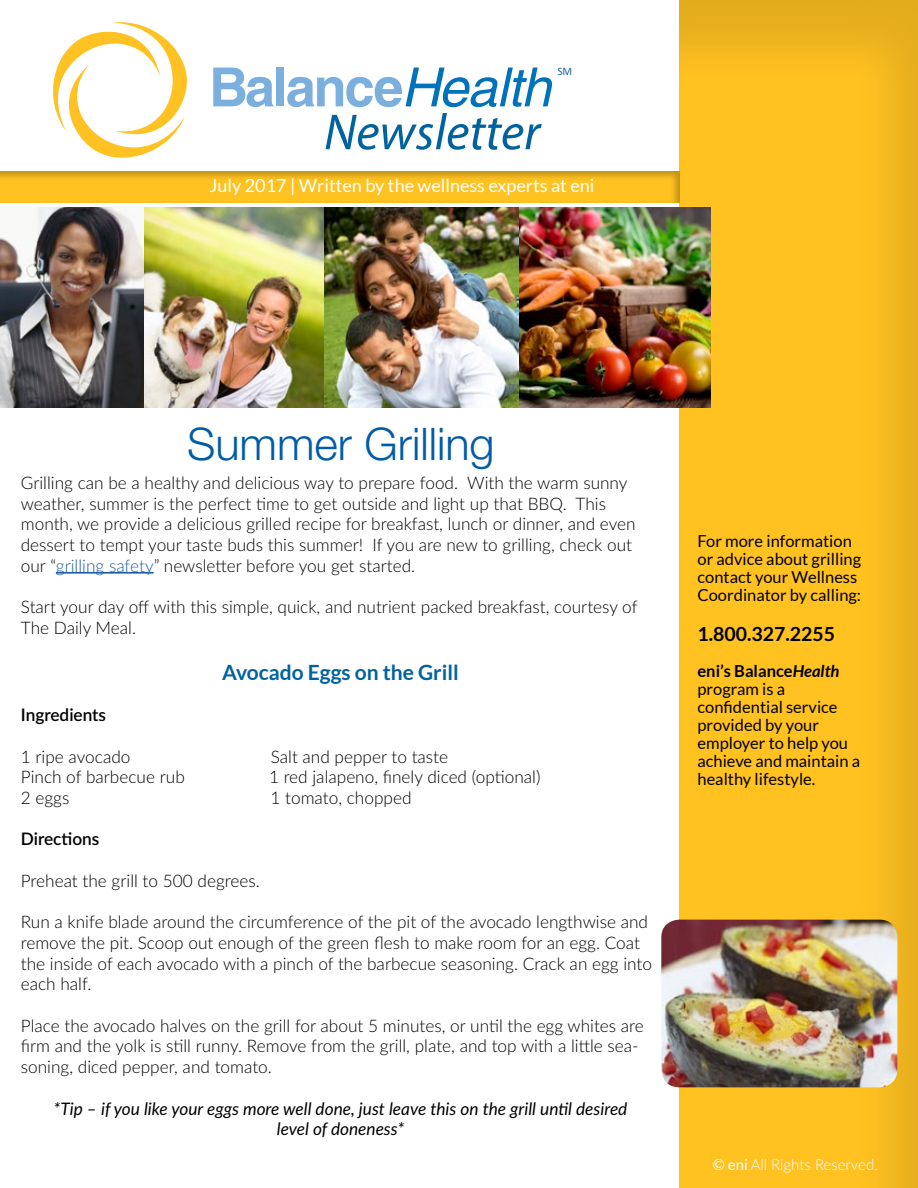
<style>
.page{position:relative;width:918px;height:1188px;background:#fff}
.page>*{position:absolute;margin:0;border:0;box-sizing:border-box;transform-origin:0 0}
.t1{font:italic 51px "Myriad Pro";color:#00629f}
.t2{font:300 45px "Helvetica Neue LT Std";color:#005ba8}
.t3{font:700 21px "Lato";color:#00629f}
.t4{font:700 19.5px "Lato";color:#000}
.t5{font:18px "Lato";color:#fff}
.t6{font:300 17.25px/20.7px "Lato";color:#000}
.t7{font:italic 17.25px/20.7px "Lato";color:#000;text-align:center}
.t8{font:600 17.25px "Lato";color:#000}
.t9{font:16.5px/18px "Lato";color:#000}
.t10{font:300 15px "Lato";color:#fff}
.t11{font:11.4px "Calibri";color:#2069a0}
.s1{color:#215e9e}
.s2{font-weight:700}
.s3{font-weight:700;font-style:italic}
.s4{font-weight:400}
</style>
<div class="page">
<div style="left:668px;top:0;width:250px;height:1188px;background:#000;opacity:.11"></div>
<div style="left:0;top:165px;width:681px;height:39px;background:#000;opacity:.24"></div>
<img style="left:0;top:207px;width:711px;height:201px">
<svg style="left:53px;top:22px;width:134px;height:136px"></svg>
<svg style="left:213px;top:68px;width:60px;height:39px"></svg>
<div style="left:277px;top:68px;width:7px;height:38px;background:#7bafde"></div>
<svg style="left:287px;top:68px;width:265px;height:39px"></svg>
<hr style="left:56px;top:572px;width:98px;height:2px;background:#215e9e">
<img style="left:661px;top:920px;width:236px;height:167px">
<h1 class="t1" style="left:324px;top:101px;width:218px">Newsletter</h1>
<p class="t11" style="left:557px;top:65px;width:16px">SM</p>
<p class="t5" style="left:210px;top:175px;width:387px">July 2017 | Written by the wellness experts at eni</p>
<h2 class="t2" style="left:187px;top:416px;width:309px">Summer Grilling</h2>
<p class="t6" style="left:21px;top:472px;width:616px">Grilling can be a healthy and delicious way to prepare food. With the warm sunny weather, summer is the perfect time to get outside and light up that BBQ. This month, we provide a delicious grilled recipe for breakfast, lunch or dinner, and even dessert to tempt your taste buds this summer! If you are new to grilling, check out our “<span class="s1">grilling safety</span>” newsletter before you get started.</p>
<p class="t6" style="left:21px;top:596px;width:618px">Start your day off with this simple, quick, and nutrient packed breakfast, courtesy of<br>The Daily Meal.</p>
<p class="t3" style="left:222px;top:660px;width:238px">Avocado Eggs on the Grill</p>
<p class="t8" style="left:21px;top:702px;width:87px">Ingredients</p>
<p class="t6" style="left:21px;top:746px;width:111px">1 ripe avocado</p>
<p class="t6" style="left:271px;top:746px;width:179px">Salt and pepper to taste</p>
<p class="t6" style="left:21px;top:766px;width:166px">Pinch of barbecue rub</p>
<p class="t6" style="left:269px;top:766px;width:273px">1 red jalapeno, finely diced (optional)</p>
<p class="t6" style="left:21px;top:787px;width:50px">2 eggs</p>
<p class="t6" style="left:270px;top:787px;width:143px">1 tomato, chopped</p>
<p class="t8" style="left:21px;top:827px;width:80px">Directions</p>
<p class="t6" style="left:21px;top:870px;width:240px">Preheat the grill to 500 degrees.</p>
<p class="t6" style="left:21px;top:911px;width:633px">Run a knife blade around the circumference of the pit of the avocado lengthwise and remove the pit. Scoop out enough of the green flesh to make room for an egg. Coat the inside of each avocado with a pinch of the barbecue seasoning. Crack an egg into each half.</p>
<p class="t6" style="left:21px;top:1015px;width:625px">Place the avocado halves on the grill for about 5 minutes, or until the egg whites are firm and the yolk is still runny. Remove from the grill, plate, and top with a little sea&shy;soning, diced pepper, and tomato.</p>
<p class="t7" style="left:54px;top:1097px;width:575px">*Tip – if you like your eggs more well done, just leave this on the grill until desired level of doneness*</p>
<p class="t9" style="left:698px;top:532px;width:165px">For more information or advice about grilling contact your Wellness<br>Coordinator by calling:</p>
<p class="t4" style="left:698px;top:623px;width:139px">1.800.327.2255</p>
<p class="t9" style="left:698px;top:662px;width:164px"><span class="s2">eni’s Balance</span><span class="s3">Health </span>program is a confidential service provided by your employer to help you achieve and maintain a healthy lifestyle.</p>
<p class="t10" style="left:713px;top:1154px;width:166px"><span class="s4">© eni</span> All Rights Reserved.</p>
</div>
